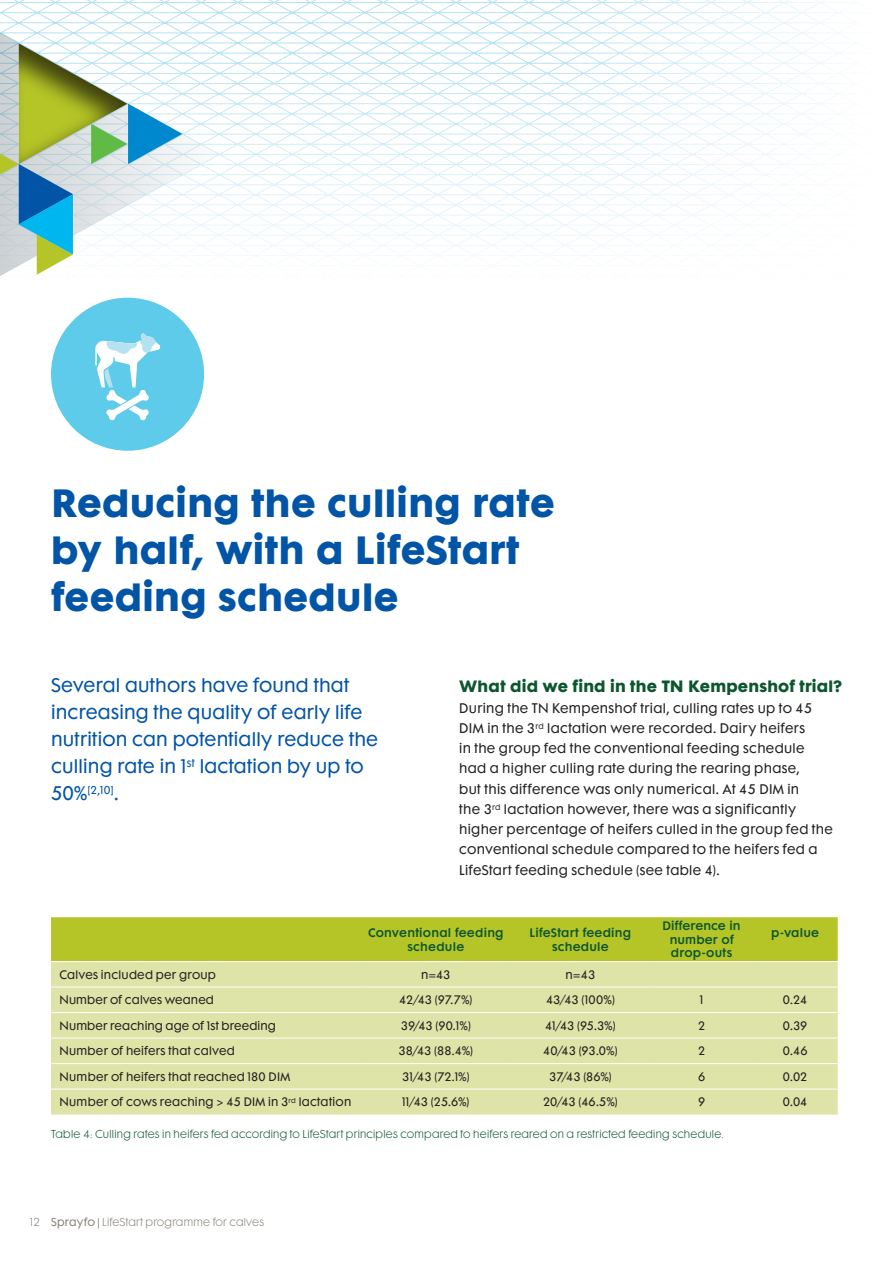
<style>
.page{position:relative;width:893px;height:1263px;background:#fff}
.page>*{position:absolute;margin:0;border:0;box-sizing:border-box;transform-origin:0 0}
._12_Main_heading_2_M{font:700 36px/47.2px "Futura Maxi Std";letter-spacing:.01em;color:#0154a6}
._04_introduction_Boo{font:18px/27px "Futura Maxi Std";letter-spacing:.01em;color:#0154a6}
._02_Body_text_headin{font:700 15px "Futura Maxi Std";letter-spacing:.01em;color:#0c562e}
._01_Body_Text{font:12.75px/20.2px "Futura Maxi Std";letter-spacing:.025em;color:#231f20}
._02_Body_text_headin-2{font:11.25px "Futura Maxi Std";letter-spacing:.015em;color:#231f20}
._02_Body_text_headin-3{font:600 11.25px/13.5px "Futura Maxi Std";letter-spacing:.02em;color:#0c562e;text-align:center}
._03_Caption_text{font:300 10.5px "Futura Maxi Std";letter-spacing:.02em;color:#0c562e}
.t1{font:300 10.5px "Futura Maxi Std";letter-spacing:.02em;color:#878277}
._04_introduction_Boo-2{font:10.5px "Futura Maxi Std";color:#0154a6}
.s1{font-size:18px}
.s2{font-weight:400}
</style>
<div class="page">
<svg style="left:0;top:0;width:523px;height:184px"></svg>
<svg style="left:219px;top:184px;width:304px;height:72px"></svg>
<svg style="left:345px;top:184px;width:178px;height:42px"></svg>
<div style="left:51px;top:917px;width:787px;height:44px;background:#b5c527"></div>
<div style="left:51px;top:962px;width:787px;height:152px;background:#dee4a7"></div>
<hr style="left:51px;top:987px;width:310px;height:1px;background:#fff">
<hr style="left:361px;top:987px;width:149px;height:1px;background:#fff">
<hr style="left:510px;top:987px;width:141px;height:1px;background:#fff">
<hr style="left:651px;top:987px;width:102px;height:1px;background:#fff">
<hr style="left:753px;top:987px;width:85px;height:1px;background:#fff">
<hr style="left:51px;top:1012px;width:310px;height:1px;background:#fff">
<hr style="left:361px;top:1012px;width:149px;height:1px;background:#fff">
<hr style="left:510px;top:1012px;width:141px;height:1px;background:#fff">
<hr style="left:651px;top:1012px;width:102px;height:1px;background:#fff">
<hr style="left:753px;top:1012px;width:85px;height:1px;background:#fff">
<hr style="left:51px;top:1038px;width:310px;height:1px;background:#fff">
<hr style="left:361px;top:1038px;width:149px;height:1px;background:#fff">
<hr style="left:510px;top:1038px;width:141px;height:1px;background:#fff">
<hr style="left:651px;top:1038px;width:102px;height:1px;background:#fff">
<hr style="left:753px;top:1038px;width:85px;height:1px;background:#fff">
<hr style="left:51px;top:1063px;width:310px;height:1px;background:#fff">
<hr style="left:361px;top:1063px;width:149px;height:1px;background:#fff">
<hr style="left:510px;top:1063px;width:141px;height:1px;background:#fff">
<hr style="left:651px;top:1063px;width:102px;height:1px;background:#fff">
<hr style="left:753px;top:1063px;width:85px;height:1px;background:#fff">
<hr style="left:51px;top:1089px;width:310px;height:1px;background:#fff">
<hr style="left:361px;top:1089px;width:149px;height:1px;background:#fff">
<hr style="left:510px;top:1089px;width:141px;height:1px;background:#fff">
<hr style="left:651px;top:1089px;width:102px;height:1px;background:#fff">
<hr style="left:753px;top:1089px;width:85px;height:1px;background:#fff">
<div style="left:51px;top:298px;width:153px;height:153px;background:#5dcbe9;border-radius:50%"></div>
<svg style="left:95px;top:333px;width:65px;height:88px"></svg>
<svg style="left:0;top:22px;width:219px;height:254px"></svg>
<div style="left:18px;top:40px;width:111px;height:125px;background:#231f20;opacity:.75"></div>
<svg style="left:0;top:43px;width:182px;height:232px"></svg>
<p class="_12_Main_heading_2_M" style="left:51px;top:478px;width:505px">Reducing the culling rate by half, with a LifeStart feeding schedule</p>
<p class="_04_introduction_Boo" style="left:51px;top:672px;width:329px">Several authors have found that increasing the quality of early life nutrition can potentially reduce the culling rate in 1<sup>st</sup> lactation by up to</p>
<p class="_04_introduction_Boo-2" style="left:51px;top:783px;width:69px"><span class="s1">50%</span>[2,10]<span class="s1">.</span></p>
<p class="_02_Body_text_headin" style="left:459px;top:676px;width:384px">What did we find in the TN Kempenshof trial?</p>
<p class="_01_Body_Text" style="left:459px;top:697px;width:375px">During the TN Kempenshof trial, culling rates up to 45<br>DIM in the 3<sup>rd</sup> lactation were recorded. Dairy heifers<br>in the group fed the conventional feeding schedule had a higher culling rate during the rearing phase,<br>but this difference was only numerical. At 45 DIM in<br>the 3<sup>rd</sup> lactation however, there was a significantly higher percentage of heifers culled in the group fed the conventional schedule compared to the heifers fed a LifeStart feeding schedule (see table 4).</p>
<p class="_02_Body_text_headin-3" style="left:368px;top:926px;width:137px">Conventional feeding schedule</p>
<p class="_02_Body_text_headin-3" style="left:530px;top:926px;width:103px">LifeStart feeding schedule</p>
<p class="_02_Body_text_headin-3" style="left:662px;top:919px;width:80px">Difference in number of drop-outs</p>
<p class="_02_Body_text_headin-3" style="left:771px;top:926px;width:49px">p-value</p>
<p class="_02_Body_text_headin-2" style="left:60px;top:967px;width:158px">Calves included per group</p>
<p class="_02_Body_text_headin-2" style="left:421px;top:967px;width:31px">n=43</p>
<p class="_02_Body_text_headin-2" style="left:566px;top:967px;width:31px">n=43</p>
<p class="_02_Body_text_headin-2" style="left:60px;top:993px;width:156px">Number of calves weaned</p>
<p class="_02_Body_text_headin-2" style="left:399px;top:993px;width:75px">42/43 (97.7%)</p>
<p class="_02_Body_text_headin-2" style="left:546px;top:993px;width:70px">43/43 (100%)</p>
<p class="_02_Body_text_headin-2" style="left:700px;top:993px;width:5px">1</p>
<p class="_02_Body_text_headin-2" style="left:783px;top:993px;width:26px">0.24</p>
<p class="_02_Body_text_headin-2" style="left:60px;top:1018px;width:218px">Number reaching age of 1st breeding</p>
<p class="_02_Body_text_headin-2" style="left:401px;top:1018px;width:71px">39/43 (90.1%)</p>
<p class="_02_Body_text_headin-2" style="left:545px;top:1018px;width:72px">41/43 (95.3%)</p>
<p class="_02_Body_text_headin-2" style="left:698px;top:1018px;width:9px">2</p>
<p class="_02_Body_text_headin-2" style="left:783px;top:1018px;width:26px">0.39</p>
<p class="_02_Body_text_headin-2" style="left:60px;top:1044px;width:177px">Number of heifers that calved</p>
<p class="_02_Body_text_headin-2" style="left:399px;top:1044px;width:76px">38/43 (88.4%)</p>
<p class="_02_Body_text_headin-2" style="left:543px;top:1044px;width:76px">40/43 (93.0%)</p>
<p class="_02_Body_text_headin-2" style="left:698px;top:1044px;width:9px">2</p>
<p class="_02_Body_text_headin-2" style="left:783px;top:1044px;width:26px">0.46</p>
<p class="_02_Body_text_headin-2" style="left:60px;top:1069px;width:232px">Number of heifers that reached 180 DIM</p>
<p class="_02_Body_text_headin-2" style="left:402px;top:1069px;width:69px">31/43 (72.1%)</p>
<p class="_02_Body_text_headin-2" style="left:549px;top:1069px;width:64px">37/43 (86%)</p>
<p class="_02_Body_text_headin-2" style="left:698px;top:1069px;width:9px">6</p>
<p class="_02_Body_text_headin-2" style="left:783px;top:1069px;width:26px">0.02</p>
<p class="_02_Body_text_headin-2" style="left:60px;top:1095px;width:293px">Number of cows reaching &gt; 45 DIM in 3<sup>rd</sup> lactation</p>
<p class="_02_Body_text_headin-2" style="left:402px;top:1095px;width:69px">11/43 (25.6%)</p>
<p class="_02_Body_text_headin-2" style="left:543px;top:1095px;width:76px">20/43 (46.5%)</p>
<p class="_02_Body_text_headin-2" style="left:698px;top:1095px;width:9px">9</p>
<p class="_02_Body_text_headin-2" style="left:783px;top:1095px;width:26px">0.04</p>
<p class="_03_Caption_text" style="left:51px;top:1127px;width:674px">Table 4: Culling rates in heifers fed according to LifeStart principles compared to heifers reared on a restricted feeding schedule.</p>
<p class="t1" style="left:30px;top:1215px;width:236px">12 <span class="s2">Sprayfo |</span> LifeStart programme for calves</p>
</div>
